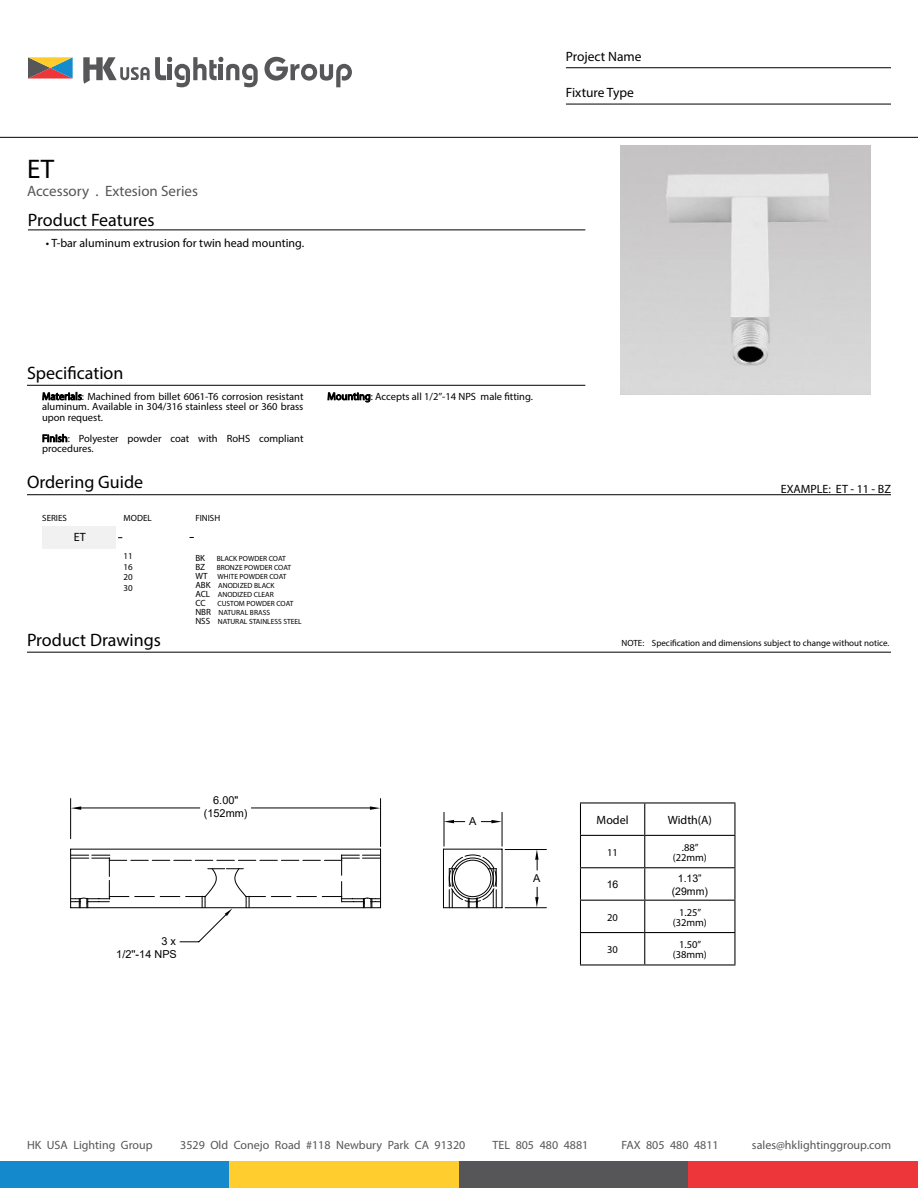
<style>
.page{position:relative;width:918px;height:1188px;background:#fff}
.page>*{position:absolute;margin:0;border:0;box-sizing:border-box;transform-origin:0 0}
.t1{font:27px "Myriad Pro";color:#000}
.t2{font:18px "Myriad Pro";color:#000}
.t3{font:15px "Myriad Pro";color:#565658}
.t4{font:13.5px "Myriad Pro";color:#000}
.t5{font:12px "Myriad Pro";color:#565658}
.t6{font:12px "Myriad Pro";color:#000}
.t7{font:10.95px/12.9px "Arial";color:#000;text-align:center}
.t8{font:10.5px/10.5px "Myriad Pro";color:#000;text-align:center}
.t9{font:10.5px/12.6px "Arial";color:#000;text-align:center}
.t10{font:9px/10.5px "Myriad Pro";color:#000;text-align:justify}
.t11{font:7.5px/9px "Myriad Pro";color:#000}
.s1{font-size:9px}
</style>
<div class="page">
<img style="left:620px;top:145px;width:250px;height:250px">
<hr style="left:0;top:137px;width:918px;height:1px;background:#000">
<hr style="left:28px;top:230px;width:557px;height:1px;background:#000">
<hr style="left:27px;top:494px;width:864px;height:1px;background:#000">
<hr style="left:566px;top:67px;width:325px;height:1px;background:#000">
<hr style="left:566px;top:104px;width:325px;height:1px;background:#000">
<div style="left:42px;top:526px;width:74px;height:22px;background:#f1f1f2"></div>
<div style="left:0;top:1161px;width:230px;height:27px;background:#148acc"></div>
<div style="left:230px;top:1161px;width:229px;height:27px;background:#ffcd2d"></div>
<div style="left:459px;top:1161px;width:229px;height:27px;background:#565658"></div>
<div style="left:688px;top:1161px;width:230px;height:27px;background:#ed3639"></div>
<svg style="left:28px;top:57px;width:45px;height:22px"></svg>
<svg style="left:83px;top:57px;width:175px;height:30px"></svg>
<svg style="left:264px;top:57px;width:88px;height:30px"></svg>
<hr style="left:27px;top:652px;width:864px;height:1px;background:#000">
<hr style="left:27px;top:385px;width:558px;height:1px;background:#000">
<svg style="left:43px;top:392px;width:39px;height:8px"></svg>
<svg style="left:43px;top:434px;width:24px;height:8px"></svg>
<svg style="left:328px;top:393px;width:42px;height:9px"></svg>
<hr style="left:580px;top:802px;width:65px;height:2px;background:#000">
<hr style="left:580px;top:804px;width:1px;height:31px;background:#000">
<hr style="left:645px;top:802px;width:90px;height:2px;background:#000">
<hr style="left:644px;top:804px;width:1px;height:31px;background:#000">
<hr style="left:734px;top:804px;width:1px;height:31px;background:#000">
<hr style="left:580px;top:835px;width:65px;height:1px;background:#000">
<hr style="left:580px;top:836px;width:1px;height:31px;background:#000">
<hr style="left:645px;top:835px;width:90px;height:1px;background:#000">
<hr style="left:644px;top:836px;width:1px;height:31px;background:#000">
<hr style="left:734px;top:836px;width:1px;height:31px;background:#000">
<hr style="left:580px;top:867px;width:65px;height:1px;background:#000">
<hr style="left:580px;top:868px;width:1px;height:32px;background:#000">
<hr style="left:645px;top:867px;width:90px;height:1px;background:#000">
<hr style="left:644px;top:868px;width:1px;height:32px;background:#000">
<hr style="left:734px;top:868px;width:1px;height:32px;background:#000">
<hr style="left:580px;top:900px;width:65px;height:1px;background:#000">
<hr style="left:580px;top:901px;width:1px;height:31px;background:#000">
<hr style="left:645px;top:900px;width:90px;height:1px;background:#000">
<hr style="left:644px;top:901px;width:1px;height:31px;background:#000">
<hr style="left:734px;top:901px;width:1px;height:31px;background:#000">
<hr style="left:580px;top:932px;width:65px;height:1px;background:#000">
<hr style="left:580px;top:933px;width:1px;height:31px;background:#000">
<hr style="left:645px;top:932px;width:90px;height:1px;background:#000">
<hr style="left:644px;top:933px;width:1px;height:31px;background:#000">
<hr style="left:734px;top:933px;width:1px;height:31px;background:#000">
<hr style="left:580px;top:964px;width:65px;height:2px;background:#000">
<hr style="left:645px;top:964px;width:90px;height:2px;background:#000">
<hr style="left:71px;top:849px;width:310px;height:1px;background:#000">
<hr style="left:70px;top:849px;width:1px;height:59px;background:#000">
<hr style="left:380px;top:849px;width:1px;height:59px;background:#000">
<hr style="left:70px;top:799px;width:1px;height:40px;background:#000">
<hr style="left:380px;top:799px;width:1px;height:47px;background:#000">
<hr style="left:81px;top:808px;width:119px;height:1px;background:#000">
<hr style="left:251px;top:808px;width:119px;height:1px;background:#000">
<svg style="left:71px;top:806px;width:10px;height:4px"></svg>
<svg style="left:370px;top:806px;width:10px;height:4px"></svg>
<hr style="left:444px;top:812px;width:1px;height:34px;background:#000">
<hr style="left:502px;top:812px;width:1px;height:34px;background:#000">
<svg style="left:444px;top:820px;width:21px;height:3px"></svg>
<svg style="left:481px;top:820px;width:21px;height:3px"></svg>
<hr style="left:505px;top:849px;width:41px;height:1px;background:#000">
<hr style="left:505px;top:907px;width:41px;height:1px;background:#000">
<svg style="left:443px;top:849px;width:96px;height:59px"></svg>
<svg style="left:71px;top:855px;width:310px;height:88px"></svg>
<h1 class="t1" style="left:27px;top:152px;width:29px">ET</h1>
<h3 class="t3" style="left:27px;top:182px;width:173px">Accessory . Extesion Series</h3>
<h2 class="t2" style="left:28px;top:209px;width:128px">Product Features</h2>
<p class="t6" style="left:46px;top:236px;width:260px">• T-bar aluminum extrusion for twin head mounting.</p>
<p class="t4" style="left:566px;top:48px;width:77px">Project Name</p>
<p class="t4" style="left:566px;top:85px;width:70px">Fixture Type</p>
<h2 class="t2" style="left:27px;top:362px;width:98px">Specification</h2>
<p class="t8" style="left:42px;top:391px;width:263px;text-align:justify">Materials: Machined from billet 6061-T6 corrosion resistant aluminum. Available in 304/316 stainless steel or 360 brass upon request.</p>
<p class="t8" style="left:42px;top:433px;width:263px;text-align:left">Finish: Polyester powder coat with RoHS compliant procedures.</p>
<p class="t8" style="left:327px;top:391px;width:207px">Mounting: Accepts all 1/2’’-14 NPS male fitting.</p>
<h2 class="t2" style="left:27px;top:471px;width:118px">Ordering Guide</h2>
<p class="t6" style="left:781px;top:481px;width:112px">EXAMPLE: ET - 11 - BZ</p>
<p class="t10" style="left:42px;top:513px;width:26px">SERIES</p>
<p class="t10" style="left:124px;top:513px;width:30px">MODEL</p>
<p class="t10" style="left:195px;top:513px;width:26px">FINISH</p>
<p class="t6" style="left:74px;top:529px;width:14px">ET</p>
<p class="t10" style="left:124px;top:551px;width:11px">11<br>16<br>20<br>30</p>
<h2 class="t2" style="left:27px;top:629px;width:135px">Product Drawings</h2>
<p class="t10" style="left:195px;top:552px;width:11px">BK</p>
<p class="t11" style="left:217px;top:553px;width:70px">BLACK POWDER COAT</p>
<p class="t10" style="left:195px;top:561px;width:11px">BZ</p>
<p class="t11" style="left:195px;top:562px;width:97px;text-indent:21px">BRONZE POWDER COAT<br><span class="s1">WT</span> WHITE POWDER COAT<br><span class="s1">ABK</span> ANODIZED BLACK<br><span class="s1">ACL</span> ANODIZED CLEAR</p>
<p class="t10" style="left:195px;top:597px;width:12px">CC</p>
<p class="t11" style="left:195px;top:598px;width:108px;text-indent:22px">CUSTOM POWDER COAT<br><span class="s1">NBR</span> NATURAL BRASS<br><span class="s1">NSS</span> NATURAL STAINLESS STEEL</p>
<p class="t7" style="left:204px;top:794px;width:45px">6.00" (152mm)</p>
<p class="t7" style="left:116px;top:935px;width:62px;text-align:right">3 x<br>1/2''-14 NPS</p>
<p class="t10" style="left:622px;top:638px;width:269px">NOTE: Specification and dimensions subject to change without notice.</p>
<p class="t7" style="left:469px;top:815px;width:9px">A</p>
<p class="t7" style="left:533px;top:872px;width:9px">A</p>
<p class="t6" style="left:597px;top:813px;width:33px">Model</p>
<p class="t6" style="left:668px;top:813px;width:46px">Width(A)</p>
<p class="t8" style="left:607px;top:847px;width:12px">11</p>
<p class="t8" style="left:673px;top:842px;width:36px">.88” (22mm)</p>
<p class="t9" style="left:607px;top:878px;width:13px">16</p>
<p class="t9" style="left:672px;top:872px;width:38px">1.13” (29mm)</p>
<p class="t8" style="left:607px;top:912px;width:12px">20</p>
<p class="t8" style="left:673px;top:907px;width:36px">1.25” (32mm)</p>
<p class="t8" style="left:607px;top:944px;width:12px">30</p>
<p class="t8" style="left:673px;top:939px;width:36px">1.50” (38mm)</p>
<p class="t5" style="left:27px;top:1137px;width:127px">HK USA Lighting Group</p>
<p class="t5" style="left:180px;top:1137px;width:287px">3529 Old Conejo Road #118 Newbury Park CA 91320</p>
<p class="t5" style="left:493px;top:1137px;width:97px">TEL 805 480 4881</p>
<p class="t5" style="left:622px;top:1137px;width:99px">FAX 805 480 4811</p>
<p class="t5" style="left:752px;top:1137px;width:141px">sales@hklightinggroup.com</p>
</div>
